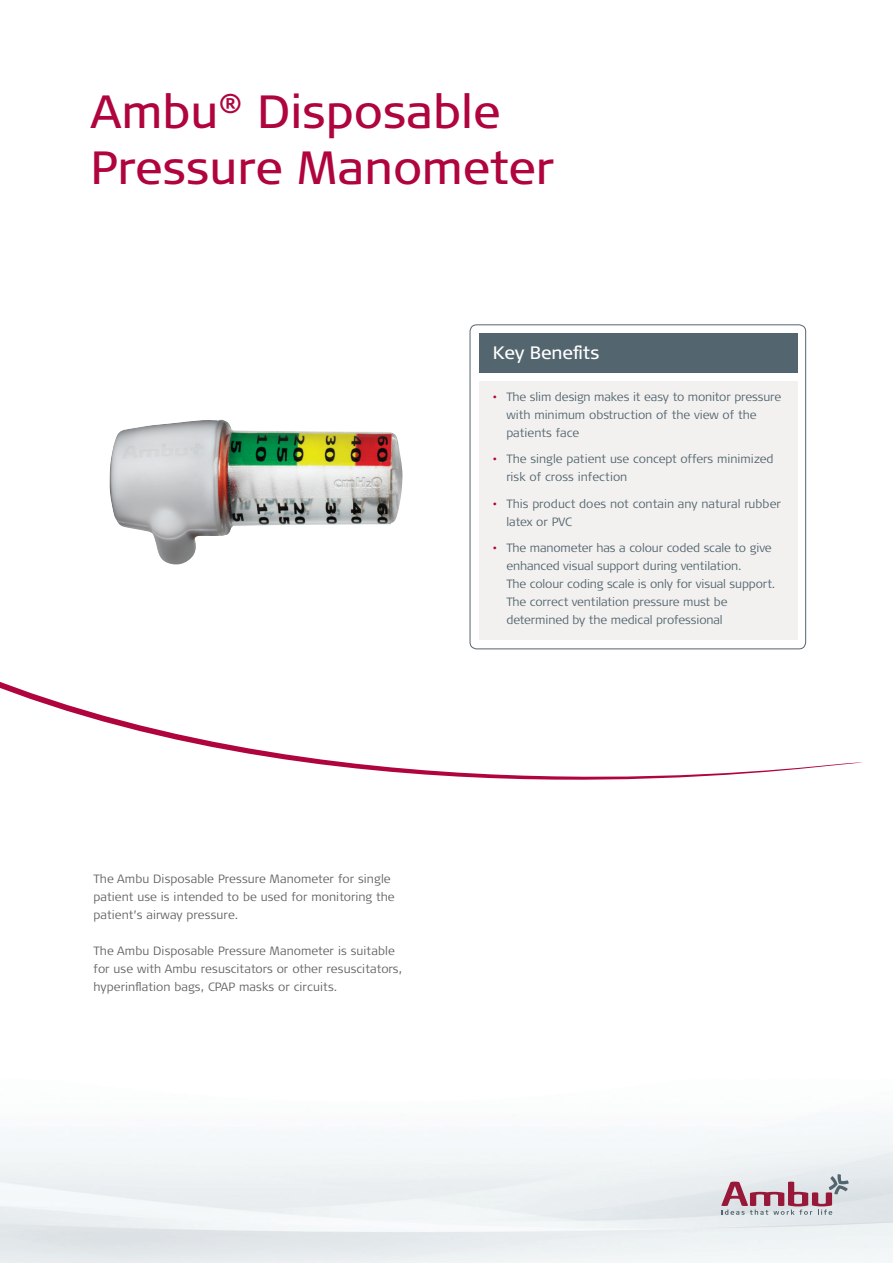
<style>
.page{position:relative;width:893px;height:1263px;background:#fff}
.page>*{position:absolute;margin:0;border:0;box-sizing:border-box;transform-origin:0 0}
.t1{font:46.5px/55.5px "Signa OT";color:#b0043d}
.t2{font:18px "Signa OT";letter-spacing:-.01em;color:#fff}
.t3{font:300 12px/18px "Signa OT";letter-spacing:-.01em;color:#53656e}
.t4{font:300 12px/18px "Signa OT";letter-spacing:.005em;color:#636366}
.s1{color:#b0043d}
</style>
<div class="page">
<svg style="left:0;top:682px;width:862px;height:98px"></svg>
<div style="left:479px;top:381px;width:319px;height:259px;background:#f2f1f0"></div>
<div style="left:479px;top:333px;width:319px;height:39px;background:#53656e"></div>
<div style="left:470px;top:325px;width:336px;height:324px;border:1px solid #53656e;border-radius:7px"></div>
<svg style="left:721px;top:1174px;width:128px;height:41px;background:#c9b4bd"></svg>
<img style="left:109px;top:420px;width:294px;height:145px">
<h1 class="t1" style="left:90px;top:84px;width:465px">Ambu<sup>®</sup> Disposable<br>Pressure Manometer</h1>
<h2 class="t2" style="left:493px;top:343px;width:108px">Key Benefits</h2>
<p class="t3" style="left:506px;top:387px;width:276px;text-indent:-14px"><span class="s1">•</span> The slim design makes it easy to monitor pressure with minimum obstruction of the view of the patients face</p>
<p class="t3" style="left:506px;top:450px;width:269px;text-indent:-14px"><span class="s1">•</span> The single patient use concept offers minimized risk of cross infection</p>
<p class="t3" style="left:506px;top:494px;width:276px;text-indent:-14px"><span class="s1">•</span> This product does not contain any natural rubber latex or PVC</p>
<p class="t3" style="left:506px;top:539px;width:270px;text-indent:-14px"><span class="s1">•</span> The manometer has a colour coded scale to give enhanced visual support during ventilation.<br>The colour coding scale is only for visual support.<br>The correct ventilation pressure must be determined by the medical professional</p>
<p class="t4" style="left:94px;top:869px;width:303px">The Ambu Disposable Pressure Manometer for single patient use is intended to be used for monitoring the patient’s airway pressure.</p>
<p class="t4" style="left:94px;top:941px;width:310px">The Ambu Disposable Pressure Manometer is suitable for use with Ambu resuscitators or other resuscitators, hyperinflation bags, CPAP masks or circuits.</p>
</div>
